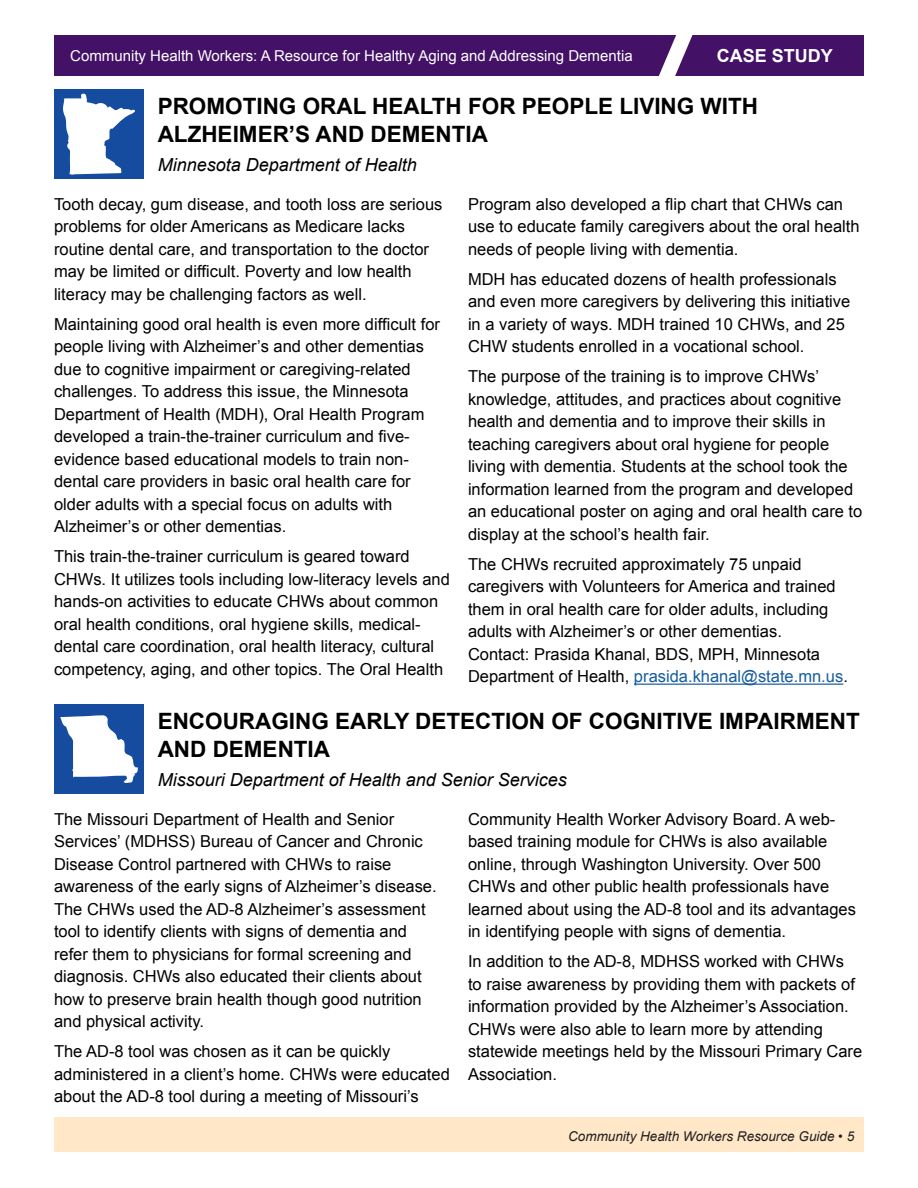
<style>
.page{position:relative;width:918px;height:1188px;background:#fff}
.page>*{position:absolute;margin:0;border:0;box-sizing:border-box;transform-origin:0 0}
.t1{font:700 22.5px/28.5px "Arial";color:#000}
.t2{font:italic 18px "Arial";color:#000}
.t3{font:700 18px "Arial";color:#fff}
.t4{font:16.5px/22.5px "Arial";color:#000}
.t5{font:15px "Arial";color:#fff}
.t6{font:italic 13.5px "Arial";color:#231f20}
.s1{color:#175d9e}
</style>
<div class="page">
<div style="left:54px;top:36px;width:810px;height:40px;background:#431266"></div>
<svg style="left:639px;top:35px;width:71px;height:41px"></svg>
<div style="left:54px;top:89px;width:90px;height:90px;background:#154ca0"></div>
<hr style="left:634px;top:684px;width:209px;height:1px;background:#175d9e">
<svg style="left:63px;top:94px;width:72px;height:81px"></svg>
<div style="left:54px;top:1118px;width:810px;height:34px;background:#ffe7c7"></div>
<div style="left:54px;top:704px;width:90px;height:90px;background:#154ca0"></div>
<svg style="left:60px;top:715px;width:78px;height:68px"></svg>
<p class="t5" style="left:70px;top:46px;width:564px">Community Health Workers: A Resource for Healthy Aging and Addressing Dementia</p>
<p class="t3" style="left:717px;top:44px;width:118px">CASE STUDY</p>
<p class="t1" style="left:158px;top:92px;width:602px">PROMOTING ORAL HEALTH FOR PEOPLE LIVING WITH<br>ALZHEIMER’S AND DEMENTIA</p>
<p class="t2" style="left:158px;top:153px;width:261px">Minnesota Department of Health</p>
<p class="t4" style="left:54px;top:193px;width:390px">Tooth decay, gum disease, and tooth loss are serious problems for older Americans as Medicare lacks routine dental care, and transportation to the doctor may be limited or difficult. Poverty and low health literacy may be challenging factors as well.</p>
<p class="t4" style="left:54px;top:313px;width:388px">Maintaining good oral health is even more difficult for people living with Alzheimer’s and other dementias due to cognitive impairment or caregiving-related challenges. To address this issue, the Minnesota Department of Health (MDH), Oral Health Program developed a train-the-trainer curriculum and five&shy;evidence based educational models to train non&shy;dental care providers in basic oral health care for older adults with a special focus on adults with Alzheimer’s or other dementias.</p>
<p class="t4" style="left:54px;top:546px;width:397px">This train-the-trainer curriculum is geared toward CHWs. It utilizes tools including low-literacy levels and hands-on activities to educate CHWs about common oral health conditions, oral hygiene skills, medical&shy;dental care coordination, oral health literacy, cultural competency, aging, and other topics. The Oral Health</p>
<p class="t4" style="left:468px;top:193px;width:393px">Program also developed a flip chart that CHWs can use to educate family caregivers about the oral health needs of people living with dementia.</p>
<p class="t4" style="left:468px;top:268px;width:384px">MDH has educated dozens of health professionals and even more caregivers by delivering this initiative in a variety of ways. MDH trained 10 CHWs, and 25<br>CHW students enrolled in a vocational school.</p>
<p class="t4" style="left:468px;top:366px;width:396px">The purpose of the training is to improve CHWs’ knowledge, attitudes, and practices about cognitive health and dementia and to improve their skills in teaching caregivers about oral hygiene for people living with dementia. Students at the school took the information learned from the program and developed an educational poster on aging and oral health care to display at the school’s health fair.</p>
<p class="t4" style="left:468px;top:553px;width:381px">The CHWs recruited approximately 75 unpaid caregivers with Volunteers for America and trained them in oral health care for older adults, including adults with Alzheimer’s or other dementias.<br>Contact: Prasida Khanal, BDS, MPH, Minnesota Department of Health, <span class="s1">prasida.khanal@state.mn.us</span>.</p>
<p class="t1" style="left:158px;top:707px;width:704px">ENCOURAGING EARLY DETECTION OF COGNITIVE IMPAIRMENT<br>AND DEMENTIA</p>
<p class="t2" style="left:158px;top:768px;width:411px">Missouri Department of Health and Senior Services</p>
<p class="t4" style="left:54px;top:808px;width:384px">The Missouri Department of Health and Senior Services’ (MDHSS) Bureau of Cancer and Chronic Disease Control partnered with CHWs to raise awareness of the early signs of Alzheimer’s disease.<br>The CHWs used the AD-8 Alzheimer’s assessment tool to identify clients with signs of dementia and refer them to physicians for formal screening and diagnosis. CHWs also educated their clients about how to preserve brain health though good nutrition and physical activity.</p>
<p class="t4" style="left:54px;top:1041px;width:397px">The AD-8 tool was chosen as it can be quickly administered in a client’s home. CHWs were educated about the AD-8 tool during a meeting of Missouri’s</p>
<p class="t4" style="left:468px;top:808px;width:390px">Community Health Worker Advisory Board. A web&shy;based training module for CHWs is also available online, through Washington University. Over 500<br>CHWs and other public health professionals have learned about using the AD-8 tool and its advantages in identifying people with signs of dementia.</p>
<p class="t4" style="left:468px;top:951px;width:396px">In addition to the AD-8, MDHSS worked with CHWs<br>to raise awareness by providing them with packets of information provided by the Alzheimer’s Association.<br>CHWs were also able to learn more by attending statewide meetings held by the Missouri Primary Care Association.</p>
<p class="t6" style="left:568px;top:1127px;width:288px">Community Health Workers Resource Guide • 5</p>
</div>
